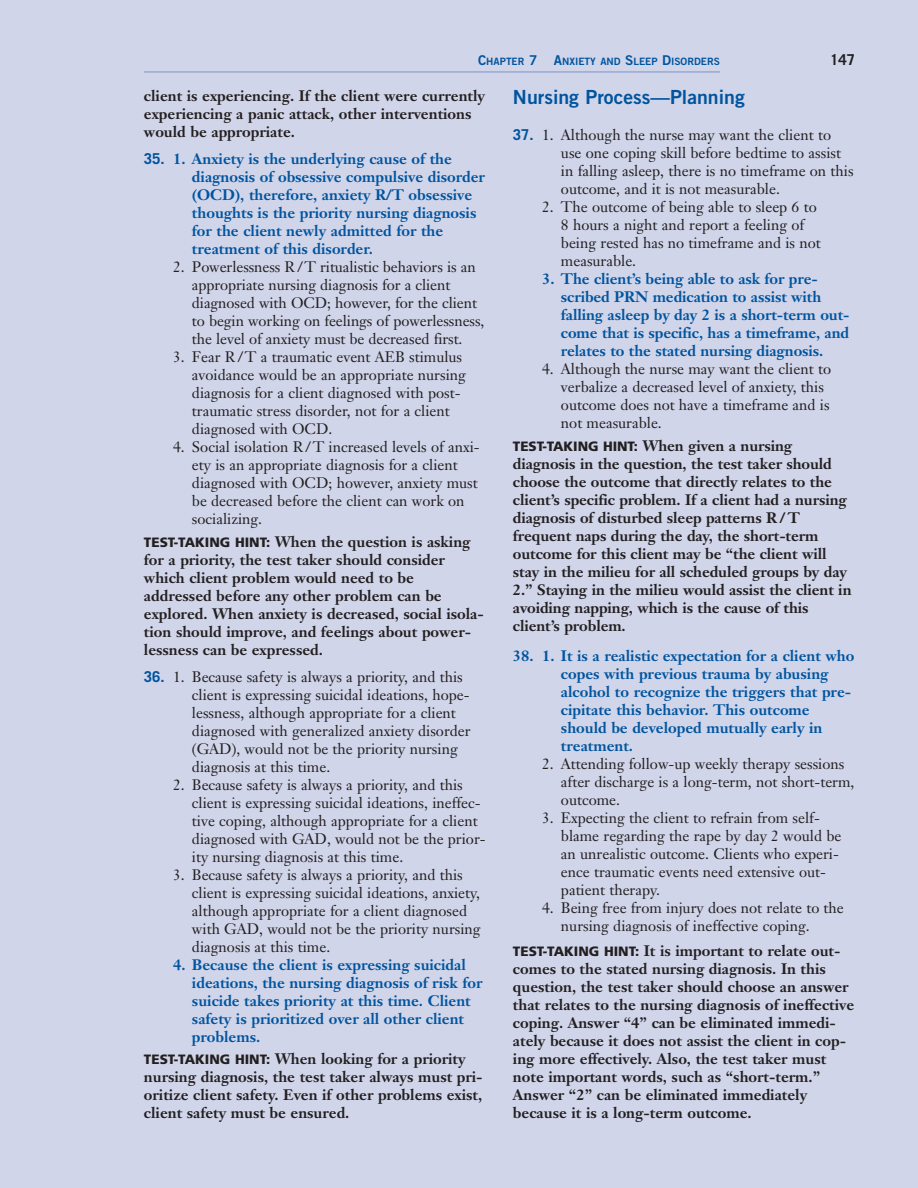
<style>
.page{position:relative;width:918px;height:1188px;background:#d0d5ea}
.page>*{position:absolute;margin:0;border:0;box-sizing:border-box;transform-origin:0 0}
.t1{font:19.5px "Trade Gothic Bold Two";color:#00549e}
.t2{font:15px/18px "Janson Text";color:#231f20}
.t3{font:700 15px/18px "Janson Text";color:#231f20}
.t4{font:700 15px/18px "Janson Text";color:#00549e}
.t5{font:700 15px "Trade Gothic";color:#231f20}
.t6{font:10.2px "Trade Gothic Bold Two";color:#00549e}
.s1{font-size:13.5px}
.s2{font-family:"Trade Gothic"}
.s3{font-family:"Frutiger";font-weight:900;font-size:13.5px}
.s4{font-family:"Trade Gothic";font-weight:700;color:#00549e}
</style>
<div class="page">
<p class="t6" style="left:478px;top:55px;width:243px"><span class="s1">C</span>HAPTER <span class="s1">7 A</span>NXIETY AND <span class="s1">S</span>LEEP <span class="s1">D</span>ISORDERS</p>
<p class="t5" style="left:830px;top:50px;width:27px">147</p>
<p class="t3" style="left:144px;top:87px;width:343px">client is experiencing. If the client were currently experiencing a panic attack, other interventions would be appropriate.</p>
<p class="t4" style="left:192px;top:150px;width:295px;text-indent:-48px"><span class="s2">35.</span> 1. Anxiety is the underlying cause of the diagnosis of obsessive compulsive disorder (OCD), therefore, anxiety R/T obsessive thoughts is the priority nursing diagnosis for the client newly admitted for the treatment of this disorder.</p>
<p class="t2" style="left:192px;top:258px;width:294px;text-indent:-19px">2. Powerlessness R /T ritualistic behaviors is an appropriate nursing diagnosis for a client diagnosed with OCD; however, for the client to begin working on feelings of powerlessness, the level of anxiety must be decreased first.</p>
<p class="t2" style="left:192px;top:348px;width:276px;text-indent:-19px">3. Fear R /T a traumatic event AEB stimulus avoidance would be an appropriate nursing diagnosis for a client diagnosed with post&shy;traumatic stress disorder, not for a client diagnosed with OCD.</p>
<p class="t2" style="left:192px;top:438px;width:289px;text-indent:-19px">4. Social isolation R /T increased levels of anxi&shy;ety is an appropriate diagnosis for a client diagnosed with OCD; however, anxiety must be decreased before the client can work on socializing.</p>
<p class="t3" style="left:144px;top:532px;width:341px"><span class="s3">TEST-TAKING HINT:</span> When the question is asking for a priority, the test taker should consider which client problem would need to be addressed before any other problem can be explored. When anxiety is decreased, social isola&shy;tion should improve, and feelings about power&shy;lessness can be expressed.</p>
<p class="t2" style="left:192px;top:668px;width:280px;text-indent:-48px"><span class="s4">36.</span> 1. Because safety is always a priority, and this client is expressing suicidal ideations, hope&shy;lessness, although appropriate for a client diagnosed with generalized anxiety disorder (GAD), would not be the priority nursing diagnosis at this time.</p>
<p class="t2" style="left:192px;top:776px;width:295px;text-indent:-19px">2. Because safety is always a priority, and this client is expressing suicidal ideations, ineffec&shy;tive coping, although appropriate for a client diagnosed with GAD, would not be the prior&shy;ity nursing diagnosis at this time.</p>
<p class="t2" style="left:192px;top:866px;width:290px;text-indent:-19px">3. Because safety is always a priority, and this client is expressing suicidal ideations, anxiety, although appropriate for a client diagnosed with GAD, would not be the priority nursing diagnosis at this time.</p>
<p class="t4" style="left:192px;top:955px;width:292px;text-indent:-19px">4. Because the client is expressing suicidal ideations, the nursing diagnosis of risk for suicide takes priority at this time. Client safety is prioritized over all other client problems.</p>
<p class="t3" style="left:144px;top:1050px;width:340px"><span class="s3">TEST-TAKING HINT:</span> When looking for a priority nursing diagnosis, the test taker always must pri&shy;oritize client safety. Even if other problems exist, client safety must be ensured.</p>
<h1 class="t1" style="left:513px;top:85px;width:233px">Nursing Process—Planning</h1>
<p class="t2" style="left:561px;top:126px;width:294px;text-indent:-48px"><span class="s4">37.</span> 1. Although the nurse may want the client to use one coping skill before bedtime to assist in falling asleep, there is no timeframe on this outcome, and it is not measurable.</p>
<p class="t2" style="left:561px;top:198px;width:261px;text-indent:-19px">2. The outcome of being able to sleep 6 to<br>8 hours a night and report a feeling of being rested has no timeframe and is not measurable.</p>
<p class="t4" style="left:561px;top:270px;width:290px;text-indent:-19px">3. The client’s being able to ask for pre&shy;scribed PRN medication to assist with falling asleep by day 2 is a short-term out&shy;come that is specific, has a timeframe, and relates to the stated nursing diagnosis.</p>
<p class="t2" style="left:561px;top:360px;width:272px;text-indent:-19px">4. Although the nurse may want the client to verbalize a decreased level of anxiety, this outcome does not have a timeframe and is not measurable.</p>
<p class="t3" style="left:513px;top:436px;width:340px"><span class="s3">TEST-TAKING HINT:</span> When given a nursing diagnosis in the question, the test taker should choose the outcome that directly relates to the client’s specific problem. If a client had a nursing diagnosis of disturbed sleep patterns R / T frequent naps during the day, the short-term outcome for this client may be “the client will stay in the milieu for all scheduled groups by day 2.” Staying in the milieu would assist the client in avoiding napping, which is the cause of this client’s problem.</p>
<p class="t4" style="left:561px;top:646px;width:295px;text-indent:-48px">38. 1. It is a realistic expectation for a client who copes with previous trauma by abusing alcohol to recognize the triggers that pre&shy;cipitate this behavior. This outcome should be developed mutually early in treatment.</p>
<p class="t2" style="left:561px;top:754px;width:295px;text-indent:-19px">2. Attending follow-up weekly therapy sessions after discharge is a long-term, not short-term, outcome.</p>
<p class="t2" style="left:561px;top:808px;width:282px;text-indent:-19px">3. Expecting the client to refrain from self&shy;blame regarding the rape by day 2 would be an unrealistic outcome. Clients who experi&shy;ence traumatic events need extensive out&shy;patient therapy.</p>
<p class="t2" style="left:561px;top:898px;width:284px;text-indent:-19px">4. Being free from injury does not relate to the nursing diagnosis of ineffective coping.</p>
<p class="t3" style="left:513px;top:942px;width:343px"><span class="s3">TEST-TAKING HINT:</span> It is important to relate out&shy;comes to the stated nursing diagnosis. In this question, the test taker should choose an answer that relates to the nursing diagnosis of ineffective coping. Answer “4” can be eliminated immedi&shy;ately because it does not assist the client in cop&shy;ing more effectively. Also, the test taker must note important words, such as “short-term.” Answer “2” can be eliminated immediately because it is a long-term outcome.</p>
</div>
